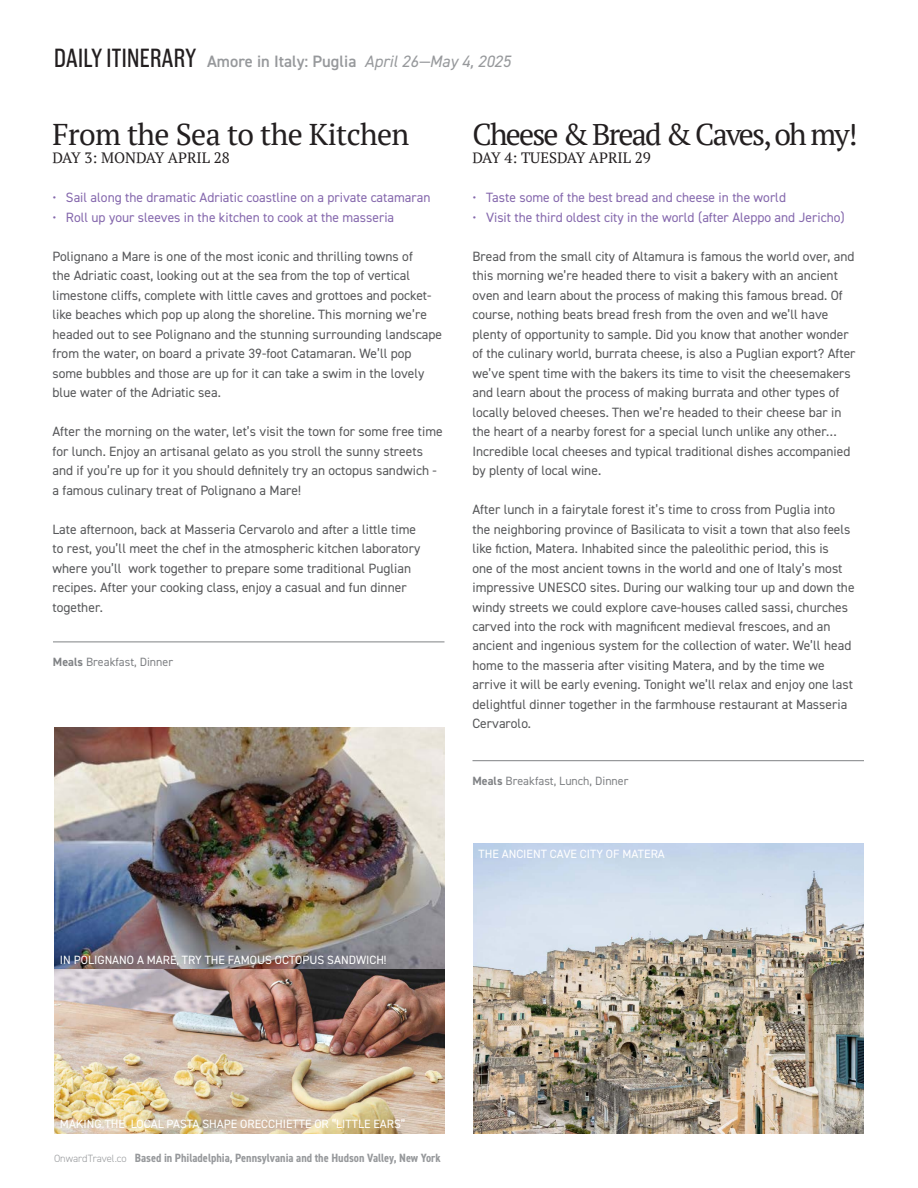
<style>
.page{position:relative;width:918px;height:1188px;background:#fff}
.page>*{position:absolute;margin:0;border:0;box-sizing:border-box;transform-origin:0 0}
.t1{font:30px "PT Serif";letter-spacing:-.06em;color:#231f20}
.t2{font:30px "PT Serif";letter-spacing:-.02em;color:#231f20}
.t3{font:600 16.5px "DIN2014";color:#97999c}
.t4{font:15px "PT Serif";color:#231f20}
.t5{font:13.5px/19.5px "DIN2014";color:#57585a}
.t6{font:13.5px "DIN2014";color:#8568ad}
.t7{font:12px "DIN2014";color:#fff}
.t8{font:700 condensed 12px "DIN2014";color:#97999c}
.t9{font:12px "DIN2014";color:#808285}
.s1{font-family:"Americane Cond";font-weight:400;font-size:27px;color:#231f20}
.s2{font-weight:400;font-style:italic}
.s3{font-weight:700}
.s4{font-weight:300;font-stretch:normal;font-size:10.5px}
</style>
<div class="page">
<hr style="left:472px;top:760px;width:392px;height:1px;background:#808285">
<hr style="left:53px;top:642px;width:391px;height:1px;background:#808285">
<img style="left:54px;top:728px;width:391px;height:406px">
<img style="left:473px;top:843px;width:390px;height:290px">
<p class="t3" style="left:54px;top:51px;width:458px"><span class="s1">DAILY ITINERARY</span> Amore in Italy: Puglia <span class="s2">April 26—May 4, 2025</span></p>
<h1 class="t2" style="left:52px;top:115px;width:358px">From the Sea to the Kitchen</h1>
<p class="t4" style="left:52px;top:148px;width:179px">DAY 3: MONDAY APRIL 28</p>
<p class="t6" style="left:52px;top:189px;width:380px">• Sail along the dramatic Adriatic coastline on a private catamaran</p>
<p class="t6" style="left:52px;top:209px;width:343px">• Roll up your sleeves in the kitchen to cook at the masseria</p>
<p class="t5" style="left:52px;top:246px;width:391px">Polignano a Mare is one of the most iconic and thrilling towns of<br>the Adriatic coast, looking out at the sea from the top of vertical limestone cliffs, complete with little caves and grottoes and pocket&shy;like beaches which pop up along the shoreline. This morning we’re headed out to see Polignano and the stunning surrounding landscape from the water, on board a private 39-foot Catamaran. We’ll pop some bubbles and those are up for it can take a swim in the lovely blue water of the Adriatic sea.</p>
<p class="t5" style="left:52px;top:421px;width:392px">After the morning on the water, let’s visit the town for some free time for lunch. Enjoy an artisanal gelato as you stroll the sunny streets and if you’re up for it you should definitely try an octopus sandwich - a famous culinary treat of Polignano a Mare!</p>
<p class="t5" style="left:52px;top:519px;width:369px">Late afternoon, back at Masseria Cervarolo and after a little time to rest, you’ll meet the chef in the atmospheric kitchen laboratory where you’ll work together to prepare some traditional Puglian recipes. After your cooking class, enjoy a casual and fun dinner together.</p>
<p class="t9" style="left:53px;top:654px;width:122px"><span class="s3">Meals</span> Breakfast, Dinner</p>
<h1 class="t1" style="left:472px;top:115px;width:387px">Cheese &amp; Bread &amp; Caves, oh my!</h1>
<p class="t4" style="left:472px;top:148px;width:180px">DAY 4: TUESDAY APRIL 29</p>
<p class="t6" style="left:472px;top:189px;width:315px">• Taste some of the best bread and cheese in the world</p>
<p class="t6" style="left:472px;top:209px;width:374px">• Visit the third oldest city in the world (after Aleppo and Jericho)</p>
<p class="t5" style="left:472px;top:246px;width:385px">Bread from the small city of Altamura is famous the world over, and this morning we’re headed there to visit a bakery with an ancient oven and learn about the process of making this famous bread. Of course, nothing beats bread fresh from the oven and we’ll have plenty of opportunity to sample. Did you know that another wonder of the culinary world, burrata cheese, is also a Puglian export? After we’ve spent time with the bakers its time to visit the cheesemakers and learn about the process of making burrata and other types of locally beloved cheeses. Then we’re headed to their cheese bar in the heart of a nearby forest for a special lunch unlike any other… Incredible local cheeses and typical traditional dishes accompanied by plenty of local wine.</p>
<p class="t5" style="left:472px;top:499px;width:384px">After lunch in a fairytale forest it’s time to cross from Puglia into the neighboring province of Basilicata to visit a town that also feels like fiction, Matera. Inhabited since the paleolithic period, this is<br>one of the most ancient towns in the world and one of Italy’s most impressive UNESCO sites. During our walking tour up and down the windy streets we could explore cave-houses called sassi, churches carved into the rock with magnificent medieval frescoes, and an ancient and ingenious system for the collection of water. We’ll head home to the masseria after visiting Matera, and by the time we arrive it will be early evening. Tonight we’ll relax and enjoy one last delightful dinner together in the farmhouse restaurant at Masseria Cervarolo.</p>
<p class="t9" style="left:472px;top:773px;width:158px"><span class="s3">Meals</span> Breakfast, Lunch, Dinner</p>
<p class="t7" style="left:478px;top:847px;width:188px">THE ANCIENT CAVE CITY OF MATERA</p>
<p class="t7" style="left:60px;top:952px;width:328px">IN POLIGNANO A MARE, TRY THE FAMOUS OCTOPUS SANDWICH!</p>
<p class="t7" style="left:60px;top:1117px;width:347px">MAKING THE LOCAL PASTA SHAPE ORECCHIETTE OR “LITTLE EARS”</p>
<p class="t8" style="left:54px;top:1150px;width:388px"><span class="s4">OnwardTravel.co</span> Based in Philadelphia, Pennsylvania and the Hudson Valley, New York</p>
</div>
